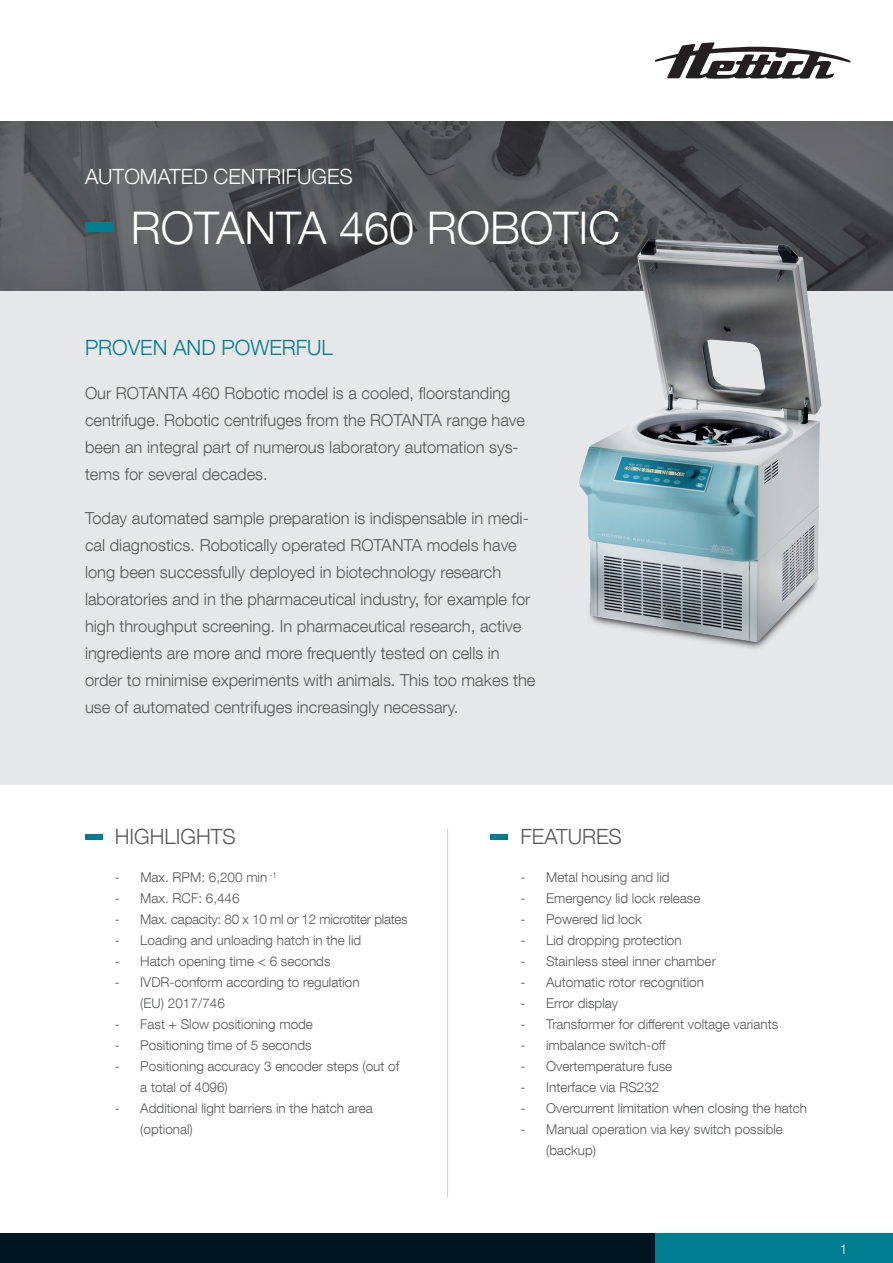
<style>
.page{position:relative;width:893px;height:1263px;background:#fff}
.page>*{position:absolute;margin:0;border:0;box-sizing:border-box;transform-origin:0 0}
.t1{font:300 45px "Helvetica Neue LT Com";color:#fff}
.t2{font:300 21px "Helvetica Neue LT Com";color:#fff}
.t3{font:300 21px "Helvetica Neue LT Com";color:#57585a}
.t4{font:300 21px "Helvetica Neue LT Com";color:#007d90}
.t5{font:300 16.5px/27px "Helvetica Neue LT Com";color:#57585a}
.t6{font:300 13.5px/21px "Helvetica Neue LT Com";color:#57585a}
.t7{font:300 13.5px "Helvetica Neue LT Com";letter-spacing:-.02em;color:#57585a}
.t8{font:300 13.5px "Helvetica Neue LT Com";color:#fff}
</style>
<div class="page">
<div style="left:655px;top:1233px;width:238px;height:30px;background:#007d90"></div>
<div style="left:0;top:1233px;width:655px;height:30px;background:#001522"></div>
<svg style="left:655px;top:42px;width:195px;height:37px"></svg>
<div style="left:0;top:119px;width:893px;height:173px;background:#d1d2d4;opacity:.75"></div>
<div style="left:0;top:291px;width:893px;height:493px;background:#e6e7e9"></div>
<div style="left:85px;top:223px;width:28px;height:9px;background:#007d90"></div>
<div style="left:85px;top:834px;width:17px;height:6px;background:#007d90"></div>
<div style="left:491px;top:834px;width:17px;height:6px;background:#007d90"></div>
<hr style="left:447px;top:829px;width:1px;height:368px;background:#d1d2d4">
<img style="left:557px;top:223px;width:305px;height:426px">
<h2 class="t2" style="left:85px;top:163px;width:269px">AUTOMATED CENTRIFUGES</h2>
<h1 class="t1" style="left:131px;top:200px;width:491px">ROTANTA 460 ROBOTIC</h1>
<h2 class="t4" style="left:85px;top:335px;width:249px">PROVEN AND POWERFUL</h2>
<p class="t5" style="left:85px;top:379px;width:442px">Our ROTANTA 460 Robotic model is a cooled, floorstanding centrifuge. Robotic centrifuges from the ROTANTA range have been an integral part of numerous laboratory automation sys&shy;tems for several decades.</p>
<p class="t5" style="left:85px;top:504px;width:452px">Today automated sample preparation is indispensable in medi&shy;cal diagnostics. Robotically operated ROTANTA models have long been successfully deployed in biotechnology research laboratories and in the pharmaceutical industry, for example for high throughput screening. In pharmaceutical research, active ingredients are more and more frequently tested on cells in order to minimise experiments with animals. This too makes the use of automated centrifuges increasingly necessary.</p>
<h2 class="t3" style="left:115px;top:824px;width:122px">HIGHLIGHTS</h2>
<p class="t6" style="left:115px;top:867px;width:164px">- Max. RPM: 6,200 min <sup>-1</sup></p>
<p class="t6" style="left:115px;top:888px;width:126px">- Max. RCF: 6,446</p>
<p class="t7" style="left:115px;top:911px;width:294px">- Max. capacity: 80 x 10 ml or 12 microtiter plates</p>
<p class="t6" style="left:115px;top:930px;width:248px">- Loading and unloading hatch in the lid</p>
<p class="t6" style="left:115px;top:951px;width:217px">- Hatch opening time &lt; 6 seconds</p>
<p class="t6" style="left:140px;top:972px;width:221px;text-indent:-26px">- IVDR-conform according to regulation (EU) 2017/746</p>
<p class="t6" style="left:115px;top:1014px;width:200px">- Fast + Slow positioning mode</p>
<p class="t6" style="left:115px;top:1035px;width:198px">- Positioning time of 5 seconds</p>
<p class="t6" style="left:140px;top:1056px;width:260px;text-indent:-26px">- Positioning accuracy 3 encoder steps (out of a total of 4096)</p>
<p class="t6" style="left:140px;top:1098px;width:234px;text-indent:-26px">- Additional light barriers in the hatch area (optional)</p>
<h2 class="t3" style="left:521px;top:824px;width:103px">FEATURES</h2>
<p class="t6" style="left:521px;top:867px;width:151px">- Metal housing and lid</p>
<p class="t6" style="left:521px;top:888px;width:181px">- Emergency lid lock release</p>
<p class="t6" style="left:521px;top:909px;width:123px">- Powered lid lock</p>
<p class="t6" style="left:521px;top:930px;width:163px">- Lid dropping protection</p>
<p class="t6" style="left:521px;top:951px;width:197px">- Stainless steel inner chamber</p>
<p class="t6" style="left:521px;top:972px;width:185px">- Automatic rotor recognition</p>
<p class="t6" style="left:521px;top:993px;width:99px">- Error display</p>
<p class="t6" style="left:521px;top:1014px;width:259px">- Transformer for different voltage variants</p>
<p class="t6" style="left:521px;top:1035px;width:147px">- imbalance switch-off</p>
<p class="t6" style="left:521px;top:1056px;width:153px">- Overtemperature fuse</p>
<p class="t6" style="left:521px;top:1077px;width:140px">- Interface via RS232</p>
<p class="t6" style="left:521px;top:1098px;width:288px">- Overcurrent limitation when closing the hatch</p>
<p class="t6" style="left:546px;top:1119px;width:238px;text-indent:-26px">- Manual operation via key switch possible (backup)</p>
<p class="t8" style="left:840px;top:1240px;width:9px">1</p>
</div>
